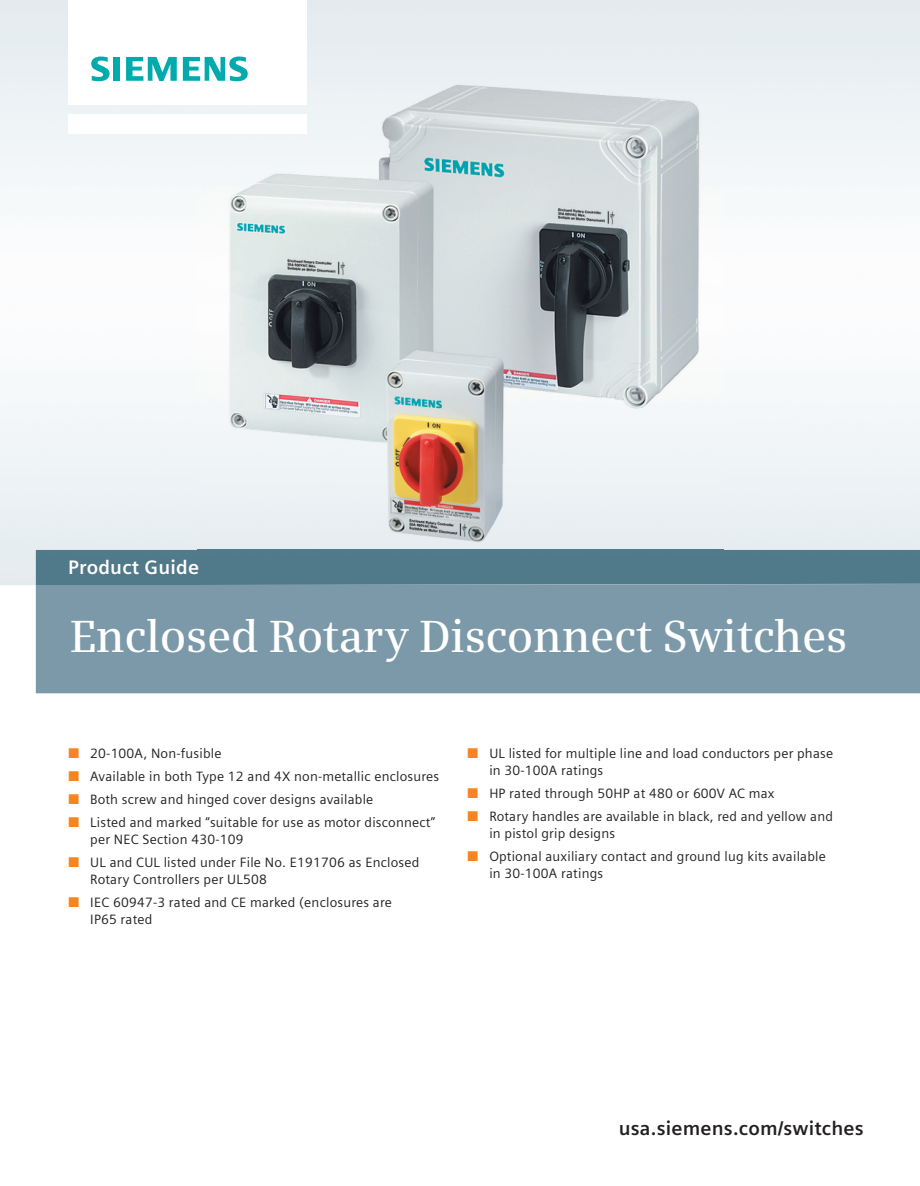
<style>
.page{position:relative;width:920px;height:1186px;background:#fff}
.page>*{position:absolute;margin:0;border:0;box-sizing:border-box;transform-origin:0 0}
.t1{font:600 45px "Siemens Serif OT";letter-spacing:-.01em;color:#fff}
.t2{font:700 19.5px "Siemens Sans OT";letter-spacing:.01em;color:#231f20}
.t3{font:700 19.5px "Siemens Sans OT";letter-spacing:.01em;color:#fff}
.t4{font:13.5px/23px "Siemens Sans OT";letter-spacing:.015em;color:#231f20}
</style>
<div class="page">
<img style="left:0;top:0;width:919px;height:585px">
<img style="left:197px;top:34px;width:526px;height:516px">
<div style="left:36px;top:585px;width:883px;height:108px;background:#7b99a9"></div>
<div style="left:36px;top:550px;width:883px;height:35px;background:#50798a"></div>
<div style="left:36px;top:585px;width:855px;height:81px;background:#7b99a9"></div>
<div style="left:68px;top:114px;width:238px;height:19px;background:#fff"></div>
<div style="left:68px;top:0;width:238px;height:105px;background:#fff"></div>
<svg style="left:91px;top:57px;width:18px;height:24px"></svg>
<div style="left:113px;top:57px;width:7px;height:24px;background:#00aaad"></div>
<svg style="left:126px;top:57px;width:51px;height:24px"></svg>
<svg style="left:183px;top:57px;width:64px;height:24px"></svg>
<h2 class="t3" style="left:68px;top:556px;width:132px">Product Guide</h2>
<h1 class="t1" style="left:70px;top:610px;width:778px">Enclosed Rotary Disconnect Switches</h1>
<p class="t4" style="left:90px;top:742px;width:350px">20-100A, Non-fusible<br>Available in both Type 12 and 4X non-metallic enclosures Both screw and hinged cover designs available<br>Listed and marked “suitable for use as motor disconnect”</p>
<p class="t4" style="left:90px;top:828px;width:330px">per NEC Section 430-109<br>UL and CUL listed under File No. E191706 as Enclosed</p>
<p class="t4" style="left:90px;top:868px;width:303px">Rotary Controllers per UL508<br>IEC 60947-3 rated and CE marked (enclosures are</p>
<p class="t4" style="left:90px;top:908px;width:63px">IP65 rated</p>
<p class="t4" style="left:489px;top:745px;width:345px;line-height:17px">UL listed for multiple line and load conductors per phase in 30-100A ratings</p>
<p class="t4" style="left:489px;top:782px;width:345px">HP rated through 50HP at 480 or 600V AC max<br>Rotary handles are available in black, red and yellow and</p>
<p class="t4" style="left:489px;top:822px;width:338px">in pistol grip designs<br>Optional auxiliary contact and ground lug kits available</p>
<p class="t4" style="left:489px;top:862px;width:115px">in 30-100A ratings</p>
<h2 class="t2" style="left:618px;top:1116px;width:246px">usa.siemens.com/switches</h2>
</div>
